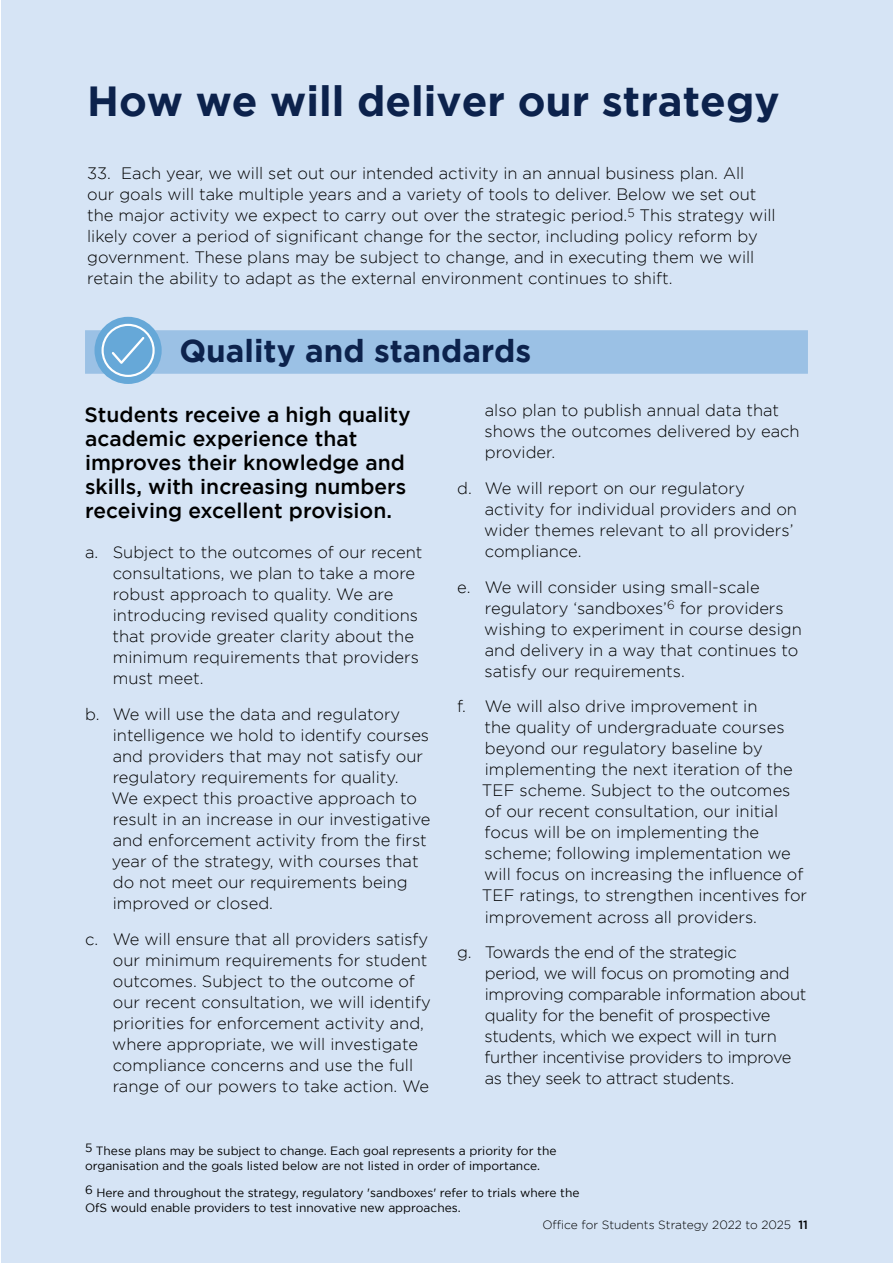
<style>
.page{position:relative;width:893px;height:1263px;background:#fff}
.page>*{position:absolute;margin:0;border:0;box-sizing:border-box;transform-origin:0 0}
.Heading_1{font:700 42px "Gotham";color:#0c224c}
.Heading_2_2_cols{font:700 31.5px "Gotham";color:#0c224c}
.Intro_para{font:500 21px/24px "Gotham";color:#000}
.Body_Text{font:300 16.5px/21px "Gotham";color:#000}
.Body_Text-2{font:300 16.5px/21px "Gotham";letter-spacing:-.02em;color:#000}
.Footnote_text{font:12px/15px "Gotham";color:#000}
.Heading_2_2_cols-2{font:300 12px "Gotham";color:#000}
.s1{font-weight:500}
</style>
<div class="page">
<div style="left:1px;top:0;width:892px;height:1263px;background:#d6e4f5"></div>
<div style="left:85px;top:330px;width:723px;height:44px;background:#9bc1e5"></div>
<svg style="left:95px;top:317px;width:67px;height:67px;background:#74afdb"></svg>
<svg style="left:110px;top:335px;width:36px;height:31px"></svg>
<div style="left:102px;top:324px;width:53px;height:53px;border:2px solid #fff;border-radius:50%"></div>
<h2 class="Heading_1" style="left:87px;top:77px;width:694px">How we will deliver our strategy</h2>
<p class="Body_Text" style="left:87px;top:163px;width:659px">33. Each year, we will set out our intended activity in an annual business plan. All</p>
<p class="Body_Text" style="left:87px;top:184px;width:671px">our goals will take multiple years and a variety of tools to deliver. Below we set out</p>
<p class="Body_Text" style="left:87px;top:205px;width:542px">the major activity we expect to carry out over the strategic period.</p>
<h3 class="Heading_2_2_cols-2" style="left:627px;top:206px;width:9px">5</h3>
<p class="Body_Text" style="left:640px;top:205px;width:138px">This strategy will</p>
<p class="Body_Text" style="left:87px;top:226px;width:672px">likely cover a period of significant change for the sector, including policy reform by</p>
<p class="Body_Text" style="left:87px;top:247px;width:669px">government. These plans may be subject to change, and in executing them we will</p>
<p class="Body_Text" style="left:87px;top:268px;width:587px">retain the ability to adapt as the external environment continues to shift.</p>
<h3 class="Heading_2_2_cols" style="left:180px;top:333px;width:353px">Quality and standards</h3>
<p class="Intro_para" style="left:85px;top:402px;width:327px">Students receive a high quality academic experience that improves their knowledge and skills, with increasing numbers receiving excellent provision.</p>
<p class="Body_Text" style="left:112px;top:541px;width:312px;text-indent:-27px">a. Subject to the outcomes of our recent consultations, we plan to take a more robust approach to quality. We are introducing revised quality conditions that provide greater clarity about the minimum requirements that providers must meet.</p>
<p class="Body_Text" style="left:112px;top:703px;width:321px;text-indent:-26px">b. We will use the data and regulatory intelligence we hold to identify courses and providers that may not satisfy our regulatory requirements for quality.<br>We expect this proactive approach to result in an increase in our investigative and enforcement activity from the first year of the strategy, with courses that do not meet our requirements being improved or closed.</p>
<p class="Body_Text" style="left:112px;top:928px;width:320px;text-indent:-27px">c. We will ensure that all providers satisfy our minimum requirements for student outcomes. Subject to the outcome of our recent consultation, we will identify priorities for enforcement activity and, where appropriate, we will investigate compliance concerns and use the full range of our powers to take action. We</p>
<p class="Body_Text" style="left:485px;top:399px;width:317px">also plan to publish annual data that shows the outcomes delivered by each provider.</p>
<p class="Body_Text" style="left:484px;top:477px;width:314px;text-indent:-27px">d. We will report on our regulatory activity for individual providers and on wider themes relevant to all providers’ compliance.</p>
<p class="Body_Text" style="left:484px;top:576px;width:319px;text-indent:-27px">e. We will consider using small-scale regulatory ‘sandboxes’<sup>6</sup> for providers wishing to experiment in course design and delivery in a way that continues to satisfy our requirements.</p>
<p class="Body_Text" style="left:482px;top:696px;width:327px;text-indent:-25px">f. We will also drive improvement in<br>the quality of undergraduate courses beyond our regulatory baseline by implementing the next iteration of the TEF scheme. Subject to the outcomes of our recent consultation, our initial focus will be on implementing the scheme; following implementation we will focus on increasing the influence of TEF ratings, to strengthen incentives for improvement across all providers.</p>
<p class="Body_Text-2" style="left:485px;top:942px;width:323px;text-indent:-28px">g. Towards the end of the strategic<br>period, we will focus on promoting and improving comparable information about quality for the benefit of prospective students, which we expect will in turn further incentivise providers to improve as they seek to attract students.</p>
<p class="Footnote_text" style="left:85px;top:1143px;width:473px">5 These plans may be subject to change. Each goal represents a priority for the organisation and the goals listed below are not listed in order of importance.</p>
<p class="Footnote_text" style="left:85px;top:1185px;width:496px">6 Here and throughout the strategy, regulatory 'sandboxes' refer to trials where the<br>OfS would enable providers to test innovative new approaches.</p>
<p class="Heading_2_2_cols-2" style="left:542px;top:1219px;width:267px">Office for Students Strategy 2022 to 2025 <span class="s1">11</span></p>
</div>
